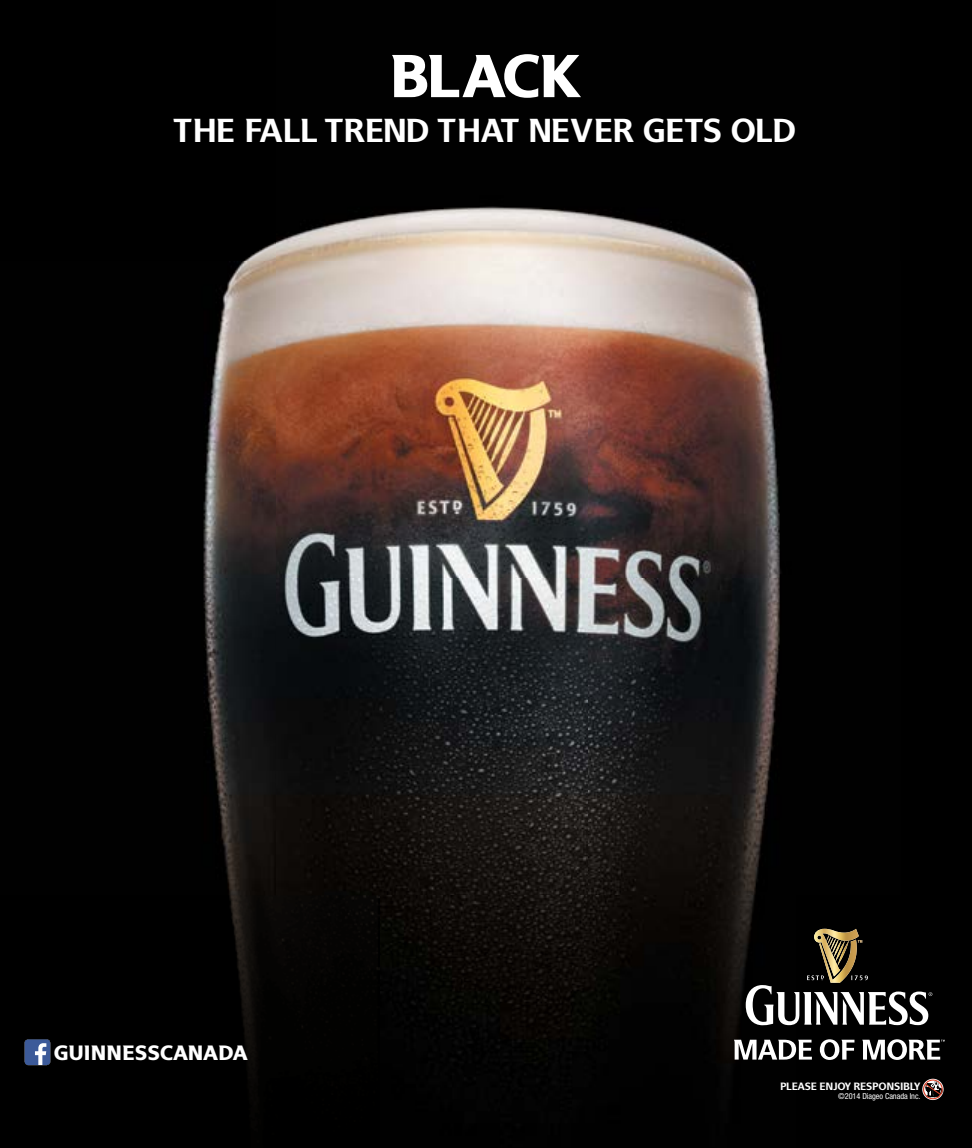
<style>
.page{position:relative;width:972px;height:1148px;background:#fff}
.page>*{position:absolute;margin:0;border:0;box-sizing:border-box;transform-origin:0 0}
.t1{font:700 60px "Arthur";letter-spacing:-.03em;color:#fff}
.t2{font:33px "Arthur";letter-spacing:.005em;color:#fff}
.t3{font:700 20.55px "Arthur";letter-spacing:.02em;color:#fff}
.t4{font:10.5px "Arthur";color:#fff}
.t5{font:condensed 8.25px "Helvetica Neue";letter-spacing:-.005em;color:#fff}
</style>
<div class="page">
<img style="left:0;top:0;width:972px;height:1148px">
<svg style="left:922px;top:1078px;width:22px;height:22px"></svg>
<svg style="left:923px;top:1079px;width:20px;height:20px"></svg>
<svg style="left:25px;top:1039px;width:25px;height:26px"></svg>
<svg style="left:734px;top:1039px;width:78px;height:20px"></svg>
<svg style="left:820px;top:1039px;width:34px;height:20px"></svg>
<svg style="left:862px;top:1039px;width:83px;height:20px"></svg>
<svg style="left:746px;top:975px;width:186px;height:50px"></svg>
<img style="left:814px;top:928px;width:48px;height:54px">
<h1 class="t1" style="left:390px;top:39px;width:191px">BLACK</h1>
<p class="t2" style="left:174px;top:111px;width:623px">THE FALL TREND THAT NEVER GETS OLD</p>
<p class="t3" style="left:54px;top:1040px;width:195px">GUINNESSCANADA</p>
<p class="t4" style="left:780px;top:1080px;width:142px">PLEASE ENJOY RESPONSIBLY</p>
<p class="t5" style="left:838px;top:1091px;width:84px">©2014 Diageo Canada Inc.</p>
</div>
